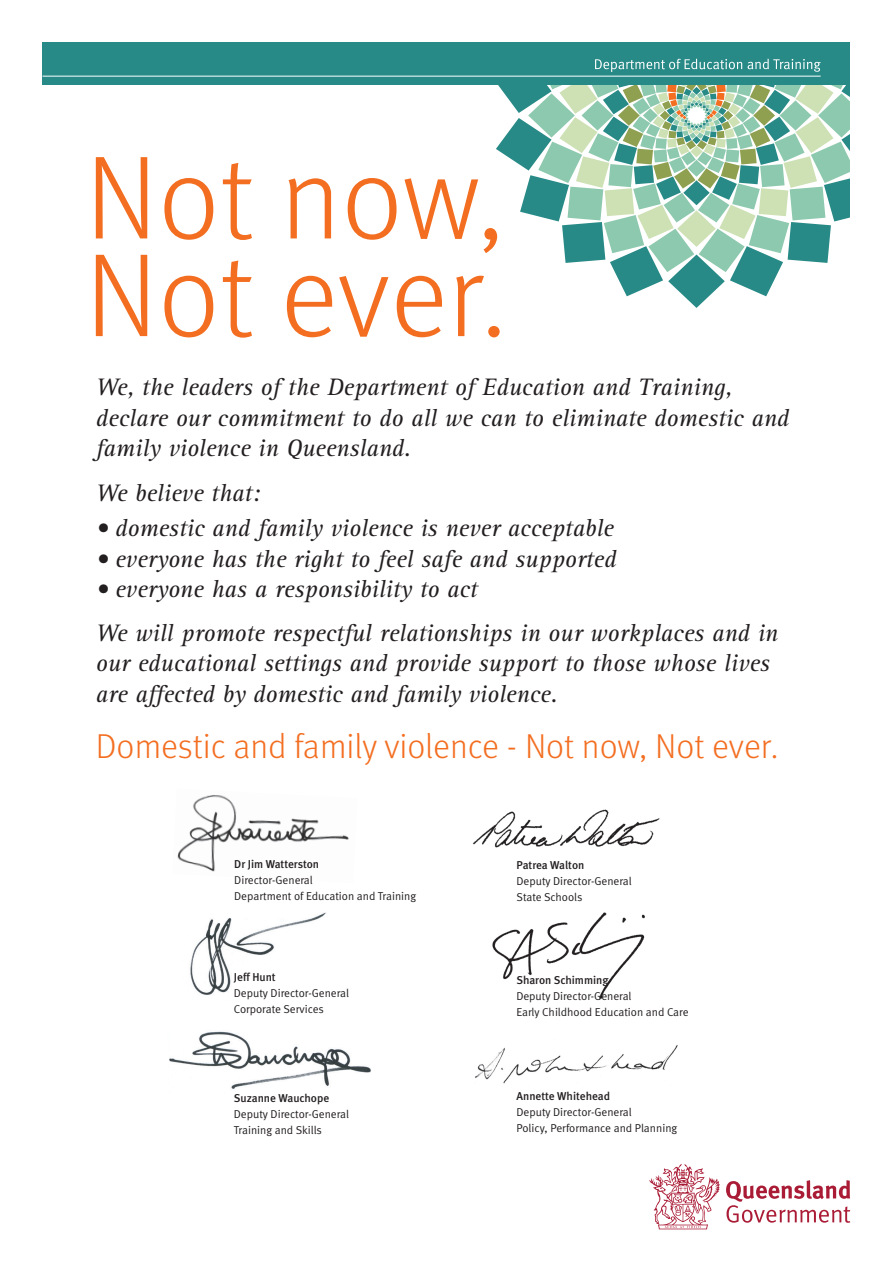
<style>
.page{position:relative;width:893px;height:1263px;background:#fff}
.page>*{position:absolute;margin:0;border:0;box-sizing:border-box;transform-origin:0 0}
.t1{font:300 118.5px/97.6px "Meta OT";color:#f36e21}
.t2{font:300 34.5px "Meta OT";color:#f36e21}
.t3{font:italic 24.6px/30.5px "Rotis Serif Std";color:#231f20}
.t4{font:11.4px/16px "Meta Normal LF";color:#231f20}
.t5{font:11.4px "Meta Medium LF";color:#231f20}
</style>
<div class="page">
<svg style="left:726px;top:1180px;width:124px;height:43px"></svg>
<svg style="left:649px;top:1164px;width:71px;height:65px"></svg>
<div style="left:43px;top:43px;width:807px;height:42px;background:#278a87"></div>
<hr style="left:43px;top:76px;width:778px;height:1px;background:#fff">
<svg style="left:496px;top:42px;width:354px;height:266px"></svg>
<img style="left:492px;top:912px;width:153px;height:87px">
<img style="left:169px;top:1031px;width:202px;height:58px">
<img style="left:190px;top:912px;width:136px;height:83px">
<img style="left:473px;top:809px;width:187px;height:39px">
<img style="left:177px;top:795px;width:172px;height:77px">
<img style="left:475px;top:1045px;width:203px;height:39px">
<h1 class="t1" style="left:85px;top:151px;width:423px">Not now,<br>Not ever.</h1>
<p class="t3" style="left:96px;top:372px;width:695px">We, the leaders of the Department of Education and Training, declare our commitment to do all we can to eliminate domestic and family violence in Queensland.</p>
<p class="t3" style="left:96px;top:478px;width:166px">We believe that:</p>
<p class="t3" style="left:96px;top:513px;width:519px">• domestic and family violence is never acceptable</p>
<p class="t3" style="left:96px;top:544px;width:522px">• everyone has the right to feel safe and supported</p>
<p class="t3" style="left:96px;top:568px;width:684px;line-height:43.3px">• everyone has a responsibility to act<br>We will promote respectful relationships in our workplaces and in</p>
<p class="t3" style="left:96px;top:648px;width:676px">our educational settings and provide support to those whose lives are affected by domestic and family violence.</p>
<h2 class="t2" style="left:96px;top:726px;width:684px">Domestic and family violence - Not now, Not ever.</h2>
<p class="t5" style="left:234px;top:857px;width:86px">Dr Jim Watterston</p>
<p class="t4" style="left:234px;top:872px;width:183px">Director-General<br>Department of Education and Training</p>
<p class="t5" style="left:234px;top:970px;width:43px">Jeff Hunt</p>
<p class="t4" style="left:234px;top:985px;width:117px">Deputy Director-General<br>Corporate Services</p>
<p class="t5" style="left:234px;top:1092px;width:97px">Suzanne Wauchope</p>
<p class="t4" style="left:234px;top:1106px;width:117px">Deputy Director-General<br>Training and Skills</p>
<p class="t5" style="left:516px;top:858px;width:69px">Patrea Walton</p>
<p class="t4" style="left:516px;top:873px;width:117px">Deputy Director-General<br>State Schools</p>
<p class="t5" style="left:516px;top:973px;width:94px">Sharon Schimming</p>
<p class="t4" style="left:516px;top:988px;width:174px">Deputy Director-General<br>Early Childhood Education and Care</p>
<p class="t5" style="left:516px;top:1089px;width:95px">Annette Whitehead</p>
<p class="t4" style="left:516px;top:1103px;width:162px">Deputy Director-General<br>Policy, Performance and Planning</p>
</div>
